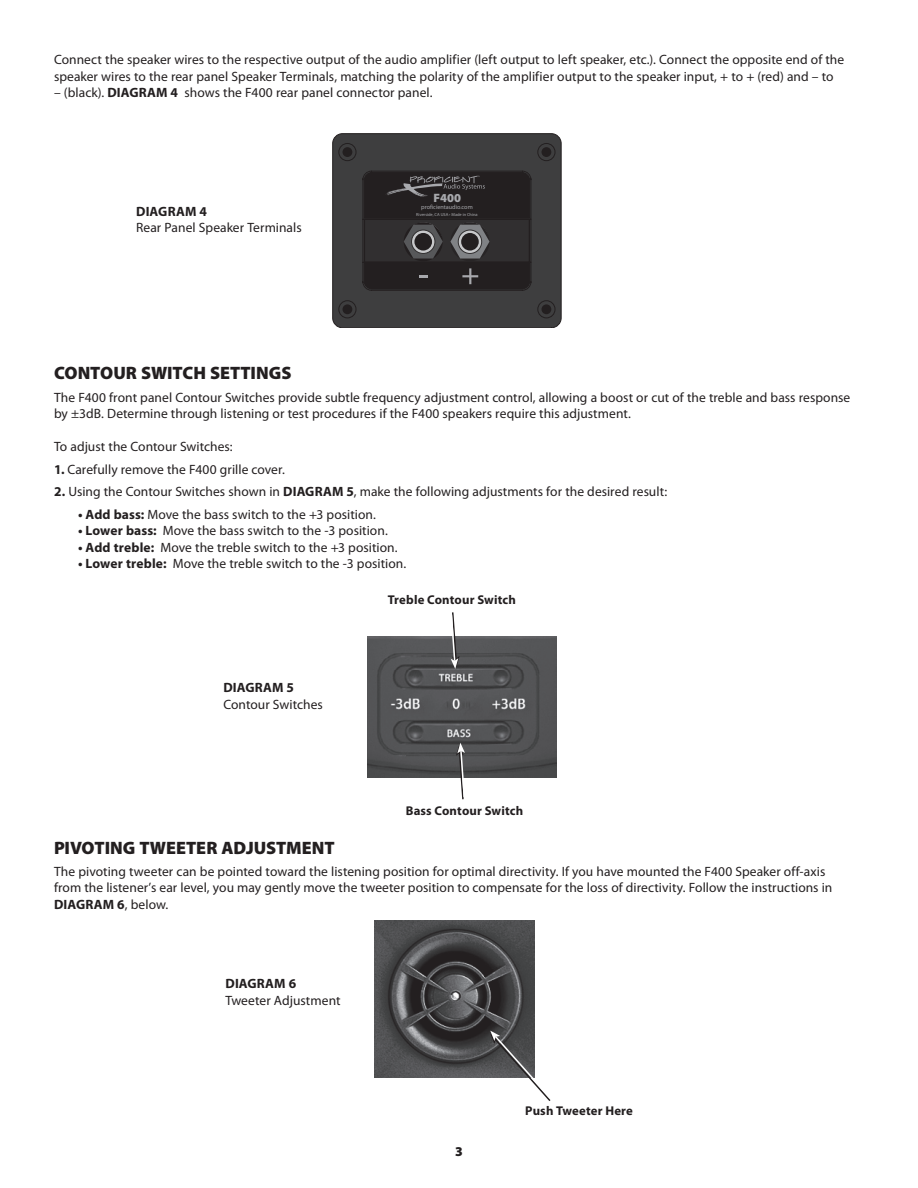
<style>
.page{position:relative;width:918px;height:1188px;background:#fff}
.page>*{position:absolute;margin:0;border:0;box-sizing:border-box;transform-origin:0 0}
.t1{font:900 18px "Myriad Pro";letter-spacing:-.005em;color:#231f20}
.t2{font:13.5px/16.5px "Myriad Pro";letter-spacing:.005em;color:#231f20}
.t3{font:700 13.5px "Myriad Pro";letter-spacing:.01em;color:#231f20}
.t4{font:900 13.5px "Myriad Pro";color:#231f20}
.t5{font:700 12.75px "Myriad Pro";letter-spacing:.01em;color:#231f20}
.t6{font:900 12.15px "Myriad Pro";color:#a8a9ad}
.t7{font:6.15px "Myriad Pro";color:#a8a9ad}
.t8{font:4.35px "Myriad Pro";color:#a8a9ad}
.s1{font-weight:700}
</style>
<div class="page">
<img style="left:367px;top:636px;width:189px;height:142px">
<svg style="left:450px;top:612px;width:10px;height:57px"></svg>
<svg style="left:456px;top:743px;width:10px;height:57px"></svg>
<img style="left:375px;top:921px;width:159px;height:157px">
<div style="left:333px;top:134px;width:228px;height:194px;background:#3e3e3f;border-radius:10px"></div>
<div style="left:333px;top:134px;width:228px;height:194px;border:1px solid #231f20;border-radius:10px"></div>
<div style="left:538px;top:143px;width:17px;height:18px;border:1px solid #231f20;border-radius:50%"></div>
<div style="left:542px;top:147px;width:9px;height:10px;background:#231f20;border-radius:50%"></div>
<div style="left:538px;top:301px;width:17px;height:17px;border:1px solid #231f20;border-radius:50%"></div>
<div style="left:542px;top:304px;width:9px;height:10px;background:#231f20;border-radius:50%"></div>
<div style="left:343px;top:304px;width:9px;height:10px;background:#231f20;border-radius:50%"></div>
<div style="left:339px;top:301px;width:17px;height:17px;border:1px solid #231f20;border-radius:50%"></div>
<svg style="left:339px;top:143px;width:192px;height:148px"></svg>
<svg style="left:490px;top:1031px;width:61px;height:70px"></svg>
<p class="t2" style="left:54px;top:51px;width:792px">Connect the speaker wires to the respective output of the audio amplifier (left output to left speaker, etc.). Connect the opposite end of the speaker wires to the rear panel Speaker Terminals, matching the polarity of the amplifier output to the speaker input, + to + (red) and – to</p>
<p class="t2" style="left:54px;top:84px;width:380px">– (black). <span class="s1">DIAGRAM 4</span> shows the F400 rear panel connector panel.</p>
<p class="t3" style="left:136px;top:203px;width:72px">DIAGRAM 4</p>
<p class="t2" style="left:136px;top:220px;width:167px">Rear Panel Speaker Terminals</p>
<p class="t6" style="left:434px;top:190px;width:29px">F400</p>
<p class="t7" style="left:421px;top:203px;width:53px">proficientaudio.com</p>
<p class="t8" style="left:416px;top:211px;width:63px">Riverside, CA USA • Made in China</p>
<h1 class="t1" style="left:54px;top:361px;width:239px">CONTOUR SWITCH SETTINGS</h1>
<p class="t2" style="left:54px;top:389px;width:798px">The F400 front panel Contour Switches provide subtle frequency adjustment control, allowing a boost or cut of the treble and bass response by ±3dB. Determine through listening or test procedures if the F400 speakers require this adjustment.</p>
<p class="t2" style="left:54px;top:438px;width:180px">To adjust the Contour Switches:</p>
<p class="t2" style="left:54px;top:461px;width:232px"><span class="s1">1.</span> Carefully remove the F400 grille cover.</p>
<p class="t2" style="left:54px;top:483px;width:615px"><span class="s1">2.</span> Using the Contour Switches shown in <span class="s1">DIAGRAM 5</span>, make the following adjustments for the desired result:</p>
<p class="t2" style="left:78px;top:506px;width:299px"><span class="s1">• Add bass:</span> Move the bass switch to the +3 position.</p>
<p class="t2" style="left:78px;top:522px;width:311px"><span class="s1">• Lower bass:</span> Move the bass switch to the -3 position.</p>
<p class="t2" style="left:78px;top:539px;width:321px"><span class="s1">• Add treble:</span> Move the treble switch to the +3 position.</p>
<p class="t2" style="left:78px;top:555px;width:330px"><span class="s1">• Lower treble:</span> Move the treble switch to the -3 position.</p>
<p class="t3" style="left:223px;top:679px;width:72px">DIAGRAM 5</p>
<p class="t2" style="left:223px;top:696px;width:101px">Contour Switches</p>
<p class="t5" style="left:388px;top:591px;width:130px">Treble Contour Switch</p>
<p class="t5" style="left:406px;top:802px;width:119px">Bass Contour Switch</p>
<h1 class="t1" style="left:54px;top:835px;width:282px">PIVOTING TWEETER ADJUSTMENT</h1>
<p class="t2" style="left:54px;top:863px;width:780px">The pivoting tweeter can be pointed toward the listening position for optimal directivity. If you have mounted the F400 Speaker off-axis from the listener’s ear level, you may gently move the tweeter position to compensate for the loss of directivity. Follow the instructions in<br><span class="s1">DIAGRAM 6</span>, below.</p>
<p class="t3" style="left:225px;top:975px;width:72px">DIAGRAM 6</p>
<p class="t2" style="left:225px;top:992px;width:117px">Tweeter Adjustment</p>
<p class="t4" style="left:455px;top:1142px;width:9px">3</p>
<p class="t5" style="left:525px;top:1103px;width:109px">Push Tweeter Here</p>
</div>
